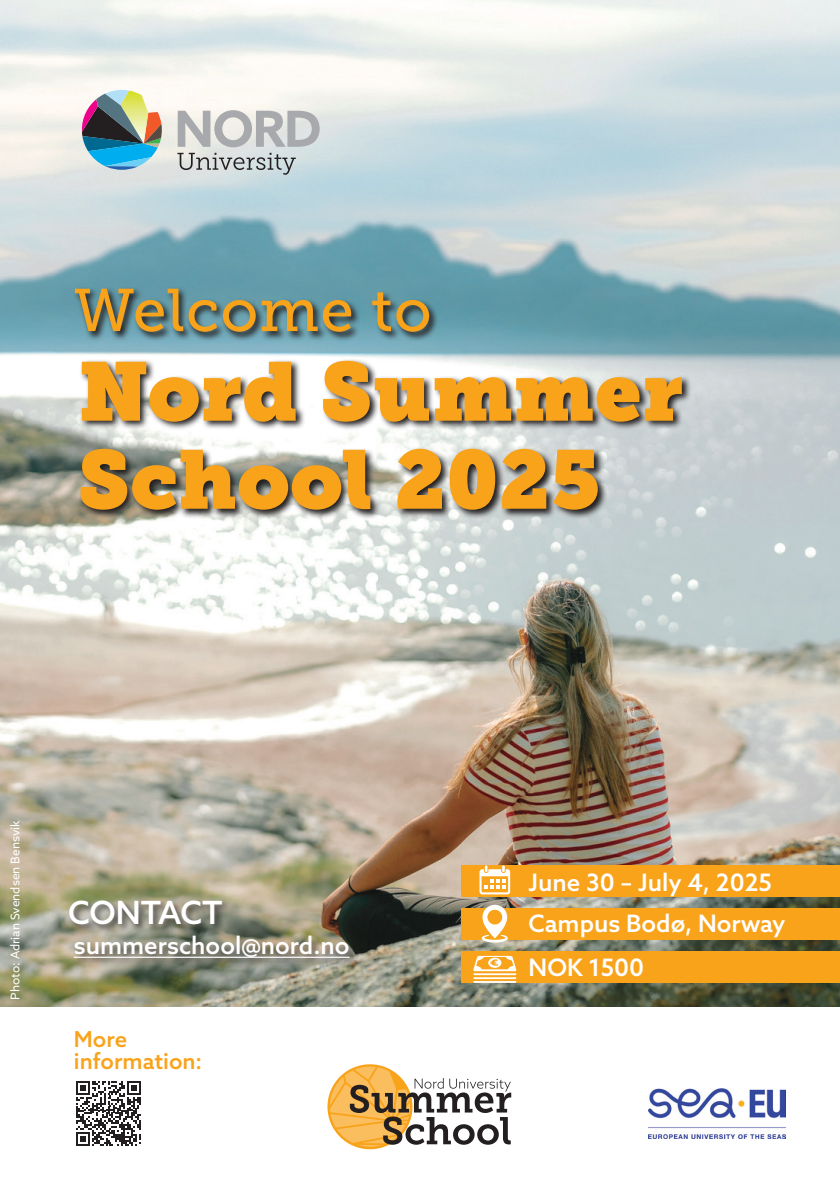
<style>
.page{position:relative;width:840px;height:1191px;background:#fff}
.page>*{position:absolute;margin:0;border:0;box-sizing:border-box;transform-origin:0 0}
.t1{font:82px/88px "Museo Slab";letter-spacing:.01em;color:#f9a31b}
.t2{font:60px "Museo Slab 500";letter-spacing:.02em;color:#f9a31b}
.t3{font:500 32px "Azo Sans";letter-spacing:-.005em;color:#fff}
.t4{font:500 24px/40.4px "Azo Sans";color:#fff}
.t5{font:500 22px/22px "Azo Sans";color:#f9a31b}
.t6{font:12px "Azo Sans";color:#fff}
</style>
<div class="page">
<img style="left:0;top:0;width:839px;height:1007px">
<div style="left:461px;top:865px;width:378px;height:31px;background:#f9a31b"></div>
<div style="left:461px;top:908px;width:378px;height:31px;background:#f9a31b"></div>
<div style="left:461px;top:952px;width:378px;height:31px;background:#f9a31b"></div>
<div style="left:68px;top:899px;width:290px;height:69px;background:#231f20;opacity:.75"></div>
<hr style="left:74px;top:956px;width:275px;height:2px;background:#fff">
<svg style="left:481px;top:904px;width:26px;height:39px"></svg>
<svg style="left:479px;top:865px;width:31px;height:29px"></svg>
<svg style="left:473px;top:956px;width:43px;height:27px"></svg>
<svg style="left:82px;top:90px;width:80px;height:80px;background:#819c9f"></svg>
<svg style="left:178px;top:110px;width:141px;height:37px;background:#c6c7c7"></svg>
<svg style="left:177px;top:153px;width:118px;height:22px;background:#b7bdbd"></svg>
<svg style="left:79px;top:359px;width:612px;height:160px"></svg>
<svg style="left:73px;top:287px;width:366px;height:54px;background:#57818d"></svg>
<svg style="left:76px;top:1081px;width:65px;height:65px"></svg>
<svg style="left:327px;top:1064px;width:184px;height:85px"></svg>
<img style="left:648px;top:1088px;width:137px;height:50px">
<h2 class="t2" style="left:74px;top:277px;width:359px">Welcome to</h2>
<h1 class="t1" style="left:78px;top:348px;width:606px">Nord Summer<br>School 2025</h1>
<p class="t6" style="left:7px;top:999px;width:181px;rotate:-90deg">Photo: Adrian Svendsen Bensvik</p>
<h3 class="t3" style="left:68px;top:892px;width:156px">CONTACT</h3>
<p class="t4" style="left:74px;top:925px;width:277px">summerschool@nord.no</p>
<p class="t5" style="left:74px;top:1027px;width:130px">More information:</p>
<p class="t4" style="left:528px;top:862px;width:258px">June 30 – July 4, 2025<br>Campus Bodø, Norway</p>
<p class="t4" style="left:528px;top:947px;width:117px">NOK 1500</p>
</div>
